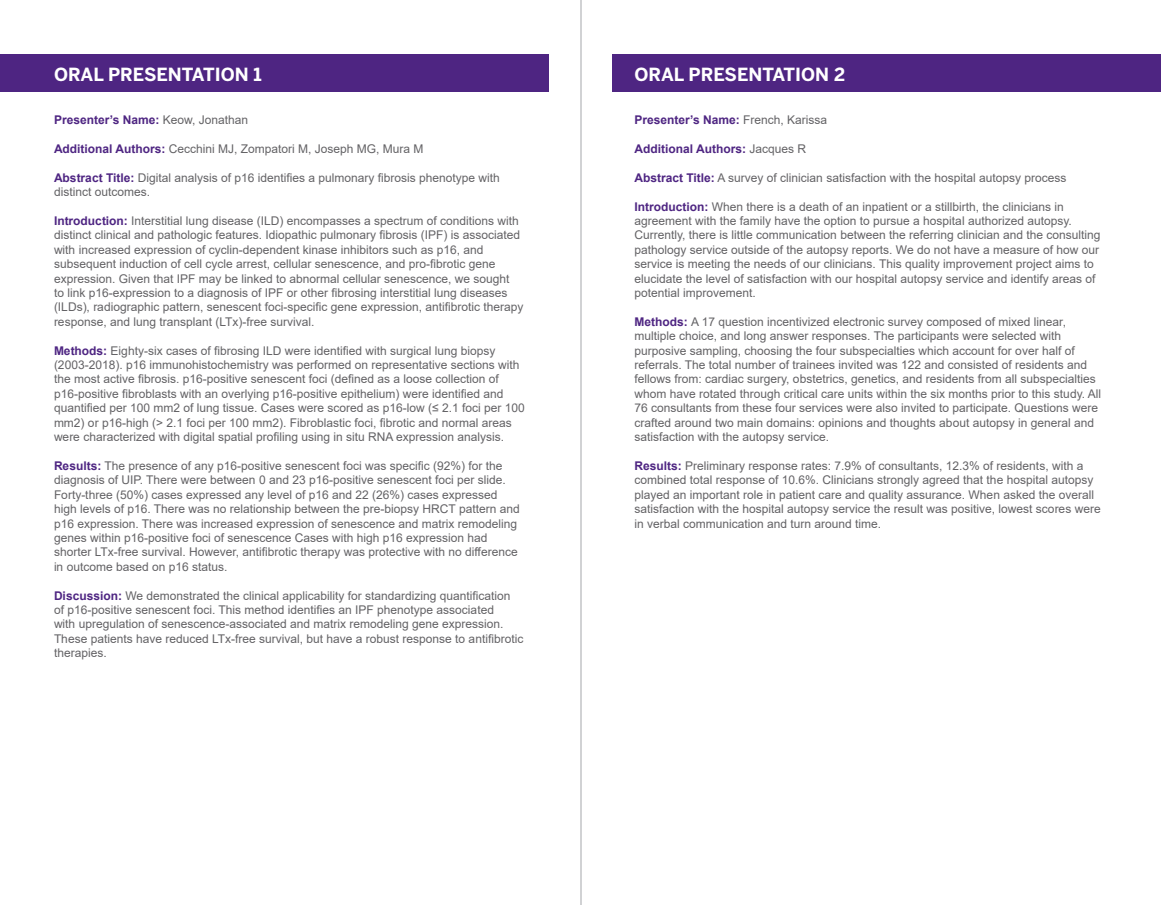
<style>
.page{position:relative;width:1161px;height:905px;background:#fff}
.page>*{position:absolute;margin:0;border:0;box-sizing:border-box;transform-origin:0 0}
.t1{font:700 18px "Benton Sans";color:#fff}
.Format{font:12px/14.4px "Arial";color:#636265}
.Format-2{font:700 12px "Arial";color:#4e2582}
.s1{font-weight:400;color:#636265}
.s2{font-weight:700;color:#4e2582}
</style>
<div class="page">
<div style="left:613px;top:54px;width:548px;height:38px;background:#4e2582"></div>
<div style="left:0;top:54px;width:548px;height:38px;background:#4e2582"></div>
<hr style="left:581px;top:0;width:1px;height:904px;background:#d1d2d4">
<p class="t1" style="left:54px;top:63px;width:209px">ORAL PRESENTATION 1</p>
<p class="t1" style="left:634px;top:63px;width:212px">ORAL PRESENTATION 2</p>
<p class="Format-2" style="left:634px;top:111px;width:194px">Presenter’s Name: <span class="s1">French, Karissa</span></p>
<p class="Format-2" style="left:634px;top:140px;width:173px">Additional Authors: <span class="s1">Jacques R</span></p>
<p class="Format" style="left:634px;top:170px;width:433px"><span class="s2">Abstract Title:</span> A survey of clinician satisfaction with the hospital autopsy process</p>
<p class="Format" style="left:634px;top:199px;width:467px"><span class="s2">Introduction:</span> When there is a death of an inpatient or a stillbirth, the clinicians in agreement with the family have the option to pursue a hospital authorized autopsy.<br>Currently, there is little communication between the referring clinician and the consulting pathology service outside of the autopsy reports. We do not have a measure of how our service is meeting the needs of our clinicians. This quality improvement project aims to elucidate the level of satisfaction with our hospital autopsy service and identify areas of potential improvement.</p>
<p class="Format" style="left:634px;top:314px;width:468px"><span class="s2">Methods:</span> A 17 question incentivized electronic survey composed of mixed linear, multiple choice, and long answer responses. The participants were selected with purposive sampling, choosing the four subspecialties which account for over half of referrals. The total number of trainees invited was 122 and consisted of residents and fellows from: cardiac surgery, obstetrics, genetics, and residents from all subspecialties whom have rotated through critical care units within the six months prior to this study. All 76 consultants from these four services were also invited to participate. Questions were crafted around two main domains: opinions and thoughts about autopsy in general and satisfaction with the autopsy service.</p>
<p class="Format" style="left:634px;top:458px;width:468px"><span class="s2">Results:</span> Preliminary response rates: 7.9% of consultants, 12.3% of residents, with a combined total response of 10.6%. Clinicians strongly agreed that the hospital autopsy played an important role in patient care and quality assurance. When asked the overall satisfaction with the hospital autopsy service the result was positive, lowest scores were in verbal communication and turn around time.</p>
<p class="Format-2" style="left:54px;top:111px;width:196px">Presenter’s Name: <span class="s1">Keow, Jonathan</span></p>
<p class="Format" style="left:54px;top:141px;width:371px"><span class="s2">Additional Authors:</span> Cecchini MJ, Zompatori M, Joseph MG, Mura M</p>
<p class="Format" style="left:54px;top:170px;width:447px"><span class="s2">Abstract Title:</span> Digital analysis of p16 identifies a pulmonary fibrosis phenotype with distinct outcomes.</p>
<p class="Format" style="left:54px;top:213px;width:471px"><span class="s2">Introduction:</span> Interstitial lung disease (ILD) encompasses a spectrum of conditions with distinct clinical and pathologic features. Idiopathic pulmonary fibrosis (IPF) is associated with increased expression of cyclin-dependent kinase inhibitors such as p16, and subsequent induction of cell cycle arrest, cellular senescence, and pro-fibrotic gene expression. Given that IPF may be linked to abnormal cellular senescence, we sought<br>to link p16-expression to a diagnosis of IPF or other fibrosing interstitial lung diseases (ILDs), radiographic pattern, senescent foci-specific gene expression, antifibrotic therapy response, and lung transplant (LTx)-free survival.</p>
<p class="Format" style="left:54px;top:343px;width:472px"><span class="s2">Methods:</span> Eighty-six cases of fibrosing ILD were identified with surgical lung biopsy (2003-2018). p16 immunohistochemistry was performed on representative sections with the most active fibrosis. p16-positive senescent foci (defined as a loose collection of p16-positive fibroblasts with an overlying p16-positive epithelium) were identified and quantified per 100 mm2 of lung tissue. Cases were scored as p16-low (≤ 2.1 foci per 100 mm2) or p16-high (&gt; 2.1 foci per 100 mm2). Fibroblastic foci, fibrotic and normal areas were characterized with digital spatial profiling using in situ RNA expression analysis.</p>
<p class="Format" style="left:54px;top:458px;width:467px"><span class="s2">Results:</span> The presence of any p16-positive senescent foci was specific (92%) for the diagnosis of UIP. There were between 0 and 23 p16-positive senescent foci per slide.<br>Forty-three (50%) cases expressed any level of p16 and 22 (26%) cases expressed high levels of p16. There was no relationship between the pre-biopsy HRCT pattern and p16 expression. There was increased expression of senescence and matrix remodeling genes within p16-positive foci of senescence Cases with high p16 expression had shorter LTx-free survival. However, antifibrotic therapy was protective with no difference in outcome based on p16 status.</p>
<p class="Format" style="left:54px;top:588px;width:471px"><span class="s2">Discussion:</span> We demonstrated the clinical applicability for standardizing quantification of p16-positive senescent foci. This method identifies an IPF phenotype associated<br>with upregulation of senescence-associated and matrix remodeling gene expression.<br>These patients have reduced LTx-free survival, but have a robust response to antifibrotic therapies.</p>
</div>
